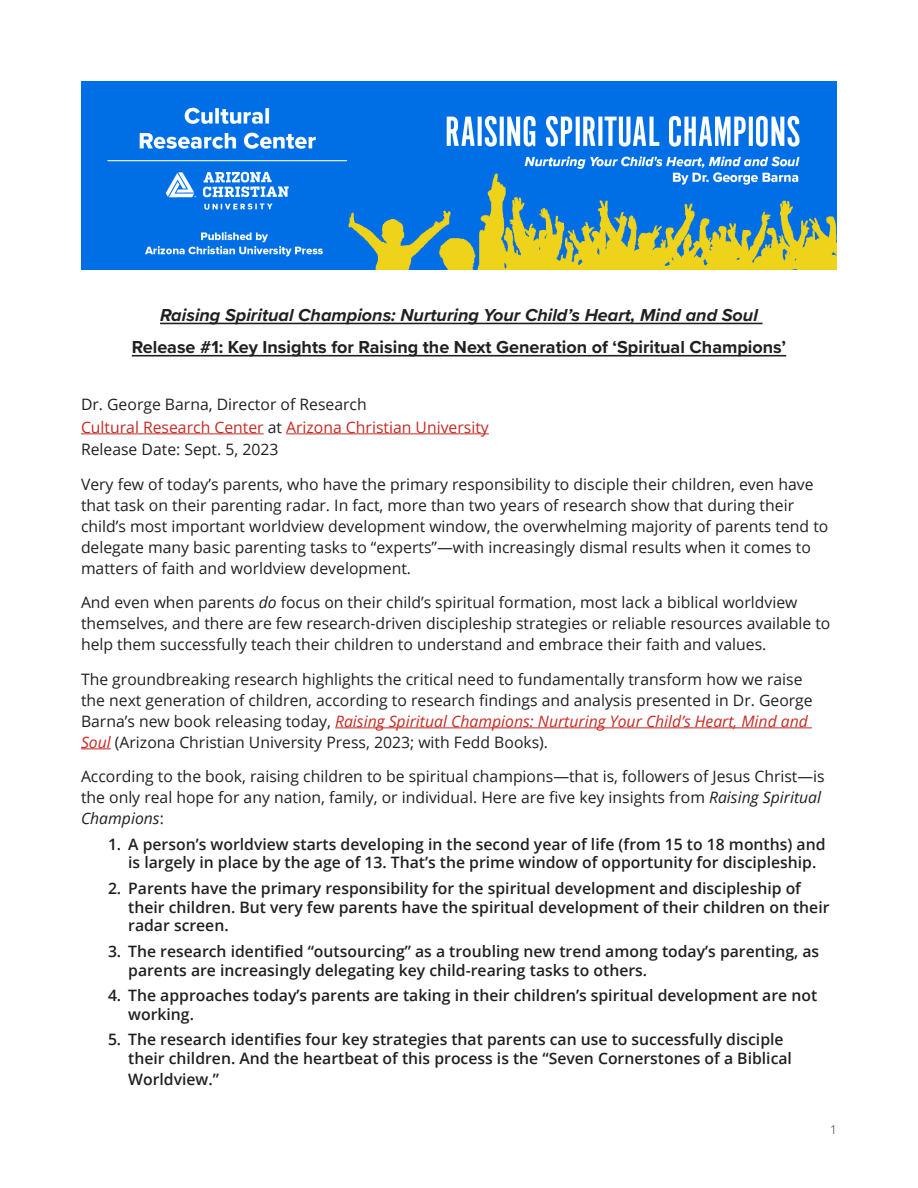
<style>
.page{position:relative;width:918px;height:1188px;background:#fff}
.page>*{position:absolute;margin:0;border:0;box-sizing:border-box;transform-origin:0 0}
.Head_01{font:700 18px "Proxima Nova";color:#231f20}
.Head_01-2{font:italic 700 18px "Proxima Nova";color:#231f20}
.Copy{font:15.75px/21px "Open Sans";color:#231f20}
.t1{font:600 15.75px/18.8px "Open Sans";color:#231f20}
.Copy-2{font:15.75px "Open Sans";color:#c62a23}
.t2{font:300 12px "Open Sans";color:#231f20}
.s1{color:#231f20}
.s2{font-style:italic}
.s3{font-style:italic;color:#c62a23}
</style>
<div class="page">
<img style="left:81px;top:81px;width:756px;height:189px">
<hr style="left:160px;top:323px;width:603px;height:1px;background:#231f20">
<hr style="left:132px;top:355px;width:654px;height:2px;background:#231f20">
<hr style="left:81px;top:433px;width:183px;height:1px;background:#c62a23">
<hr style="left:286px;top:433px;width:203px;height:1px;background:#c62a23">
<hr style="left:335px;top:727px;width:477px;height:1px;background:#c62a23">
<hr style="left:81px;top:748px;width:30px;height:1px;background:#c62a23">
<p class="Head_01-2" style="left:160px;top:302px;width:599px">Raising Spiritual Champions: Nurturing Your Child’s Heart, Mind and Soul</p>
<p class="Head_01" style="left:132px;top:334px;width:656px">Release #1: Key Insights for Raising the Next Generation of ‘Spiritual Champions’</p>
<p class="Copy" style="left:81px;top:394px;width:287px">Dr. George Barna, Director of Research</p>
<p class="Copy-2" style="left:81px;top:416px;width:409px">Cultural Research Center <span class="s1">at</span> Arizona Christian University</p>
<p class="Copy" style="left:81px;top:439px;width:199px">Release Date: Sept. 5, 2023</p>
<p class="Copy" style="left:81px;top:473px;width:749px">Very few of today’s parents, who have the primary responsibility to disciple their children, even have that task on their parenting radar. In fact, more than two years of research show that during their child’s most important worldview development window, the overwhelming majority of parents tend to delegate many basic parenting tasks to “experts”—with increasingly dismal results when it comes to matters of faith and worldview development.</p>
<p class="Copy" style="left:81px;top:592px;width:751px">And even when parents <span class="s2">do</span> focus on their child’s spiritual formation, most lack a biblical worldview themselves, and there are few research-driven discipleship strategies or reliable resources available to help them successfully teach their children to understand and embrace their faith and values.</p>
<p class="Copy" style="left:81px;top:668px;width:733px">The groundbreaking research highlights the critical need to fundamentally transform how we raise the next generation of children, according to research findings and analysis presented in Dr. George Barna’s new book releasing today, <span class="s3">Raising Spiritual Champions: Nurturing Your Child’s Heart, Mind and Soul</span> (Arizona Christian University Press, 2023; with Fedd Books).</p>
<p class="Copy" style="left:81px;top:766px;width:745px">According to the book, raising children to be spiritual champions—that is, followers of Jesus Christ—is the only real hope for any nation, family, or individual. Here are five key insights from <span class="s2">Raising Spiritual<br>Champions</span>:</p>
<p class="t1" style="left:128px;top:834px;width:699px;text-indent:-20px">1. A person’s worldview starts developing in the second year of life (from 15 to 18 months) and is largely in place by the age of 13. That’s the prime window of opportunity for discipleship.</p>
<p class="t1" style="left:128px;top:879px;width:703px;text-indent:-20px">2. Parents have the primary responsibility for the spiritual development and discipleship of their children. But very few parents have the spiritual development of their children on their radar screen.</p>
<p class="t1" style="left:128px;top:942px;width:693px;text-indent:-20px">3. The research identified “outsourcing” as a troubling new trend among today’s parenting, as parents are increasingly delegating key child-rearing tasks to others.</p>
<p class="t1" style="left:128px;top:986px;width:690px;text-indent:-20px">4. The approaches today’s parents are taking in their children’s spiritual development are not working.</p>
<p class="t1" style="left:128px;top:1030px;width:665px;text-indent:-20px">5. The research identifies four key strategies that parents can use to successfully disciple their children. And the heartbeat of this process is the “Seven Cornerstones of a Biblical</p>
<p class="t1" style="left:128px;top:1070px;width:92px">Worldview.”</p>
<p class="t2" style="left:830px;top:1121px;width:8px">1</p>
</div>
